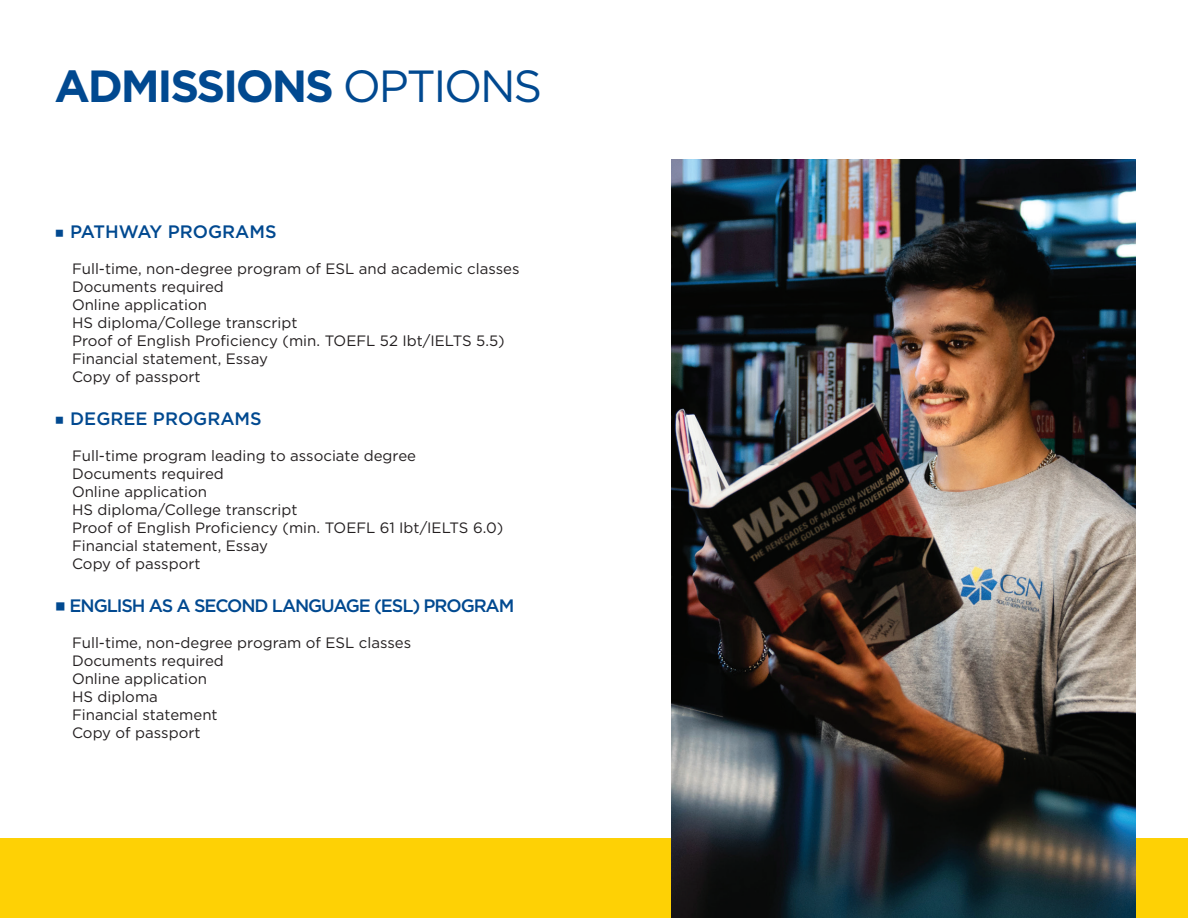
<style>
.page{position:relative;width:1188px;height:918px;background:#fff}
.page>*{position:absolute;margin:0;border:0;box-sizing:border-box;transform-origin:0 0}
.t1{font:700 45px "Gotham";letter-spacing:-.05em;color:#014990}
.t2{font:500 18px "Gotham";letter-spacing:-.06em;color:#014990}
.t3{font:500 18px "Gotham";color:#014990}
.t4{font:15px/18px "Gotham";color:#231f20}
.s1{font-weight:400}
.s2{font-family:"Montserrat";font-weight:600}
.s3{font-family:"Montserrat";font-weight:600;font-size:21px}
</style>
<div class="page">
<div style="left:0;top:838px;width:1188px;height:80px;background:#fed105"></div>
<img style="left:672px;top:160px;width:464px;height:758px">
<h1 class="t1" style="left:54px;top:56px;width:489px">ADMISSIONS <span class="s1">OPTIONS</span></h1>
<p class="t3" style="left:54px;top:220px;width:224px"><span class="s2">■</span> PATHWAY PROGRAMS</p>
<p class="t4" style="left:72px;top:259px;width:449px">Full-time, non-degree program of ESL and academic classes Documents required<br>Online application<br>HS diploma/College transcript<br>Proof of English Profciency (min. TOEFL 52 Ibt/IELTS 5.5)<br>Financial statement, Essay<br>Copy of passport</p>
<p class="t3" style="left:54px;top:407px;width:209px"><span class="s2">■</span> DEGREE PROGRAMS</p>
<p class="t4" style="left:72px;top:446px;width:433px">Full-time program leading to associate degree<br>Documents required<br>Online application<br>HS diploma/College transcript<br>Proof of English Profciency (min. TOEFL 61 Ibt/IELTS 6.0)<br>Financial statement, Essay<br>Copy of passport</p>
<p class="t2" style="left:54px;top:594px;width:462px"><span class="s3">■</span> ENGLISH AS A SECOND LANGUAGE (ESL) PROGRAM</p>
<p class="t4" style="left:72px;top:634px;width:341px">Full-time, non-degree program of ESL classes<br>Documents required<br>Online application<br>HS diploma<br>Financial statement<br>Copy of passport</p>
</div>
